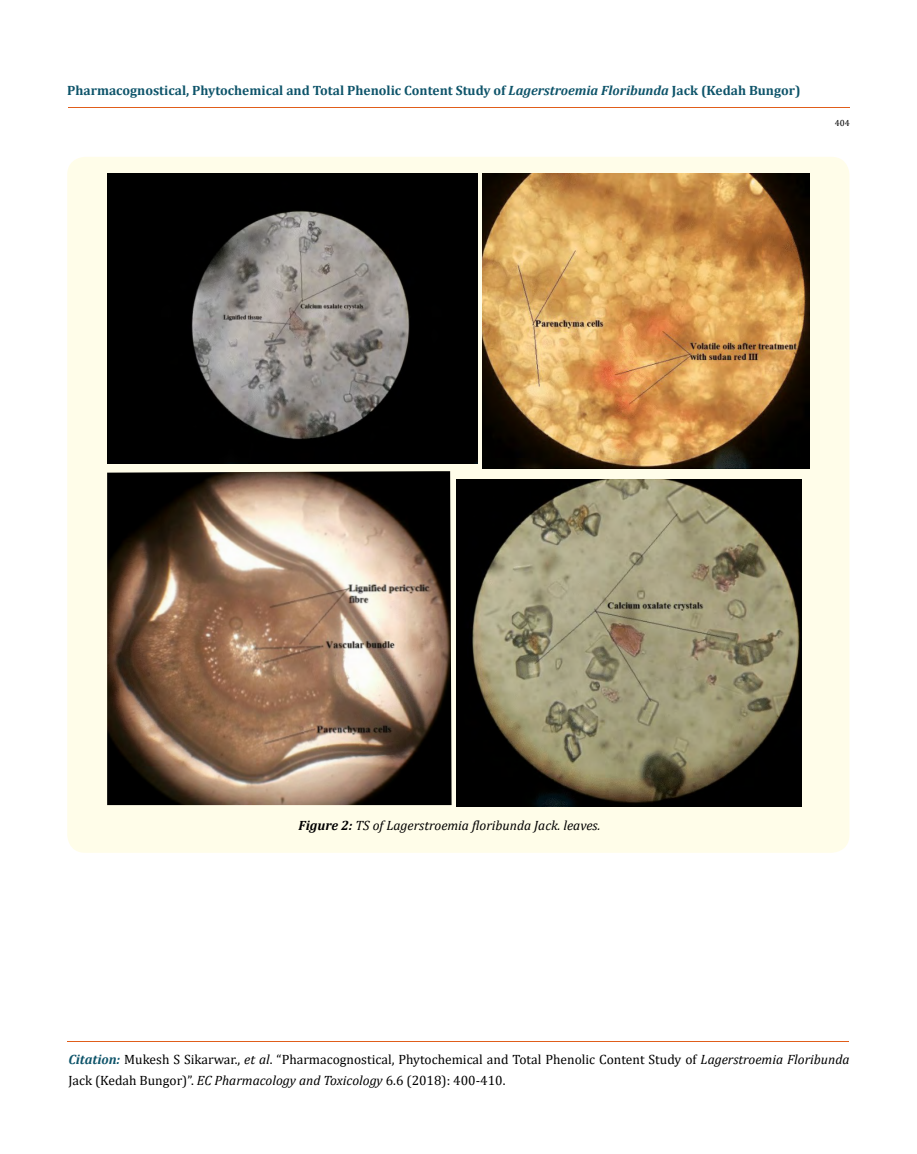
<style>
.page{position:relative;width:917px;height:1154px;background:#fff}
.page>*{position:absolute;margin:0;border:0;box-sizing:border-box;transform-origin:0 0}
.t1{font:13.5px/21px "Cambria";color:#000}
.t2{font:700 13.5px "Cambria";color:#0e546a}
.t3{font:italic 13.5px "Cambria";color:#000}
.t4{font:9px "Cambria";color:#000}
.s1{font-style:italic}
.s2{font-weight:700}
.s3{font-weight:700;font-style:italic;color:#0e546a}
</style>
<div class="page">
<hr style="left:68px;top:108px;width:781px;height:1px;background:#e05d1a">
<hr style="left:67px;top:1041px;width:782px;height:1px;background:#e05d1a">
<div style="left:67px;top:157px;width:782px;height:695px;background:#fffde9;border-radius:18px"></div>
<img style="left:107px;top:173px;width:370px;height:291px">
<img style="left:482px;top:173px;width:328px;height:295px">
<img style="left:107px;top:471px;width:344px;height:334px">
<img style="left:457px;top:479px;width:344px;height:327px">
<p class="t2" style="left:67px;top:80px;width:734px">Pharmacognostical, Phytochemical and Total Phenolic Content Study of <span class="s1">Lagerstroemia Floribunda</span> Jack (Kedah Bungor)</p>
<p class="t4" style="left:834px;top:118px;width:16px">404</p>
<p class="t3" style="left:298px;top:816px;width:303px"><span class="s2">Figure 2:</span> TS of Lagerstroemia floribunda Jack. leaves.</p>
<p class="t1" style="left:68px;top:1049px;width:782px"><span class="s3">Citation:</span> Mukesh S Sikarwar., <span class="s1">et al</span>. “Pharmacognostical, Phytochemical and Total Phenolic Content Study of <span class="s1">Lagerstroemia Floribunda<br></span>Jack (Kedah Bungor)”. <span class="s1">EC Pharmacology and Toxicology</span> 6.6 (2018): 400-410.</p>
</div>
